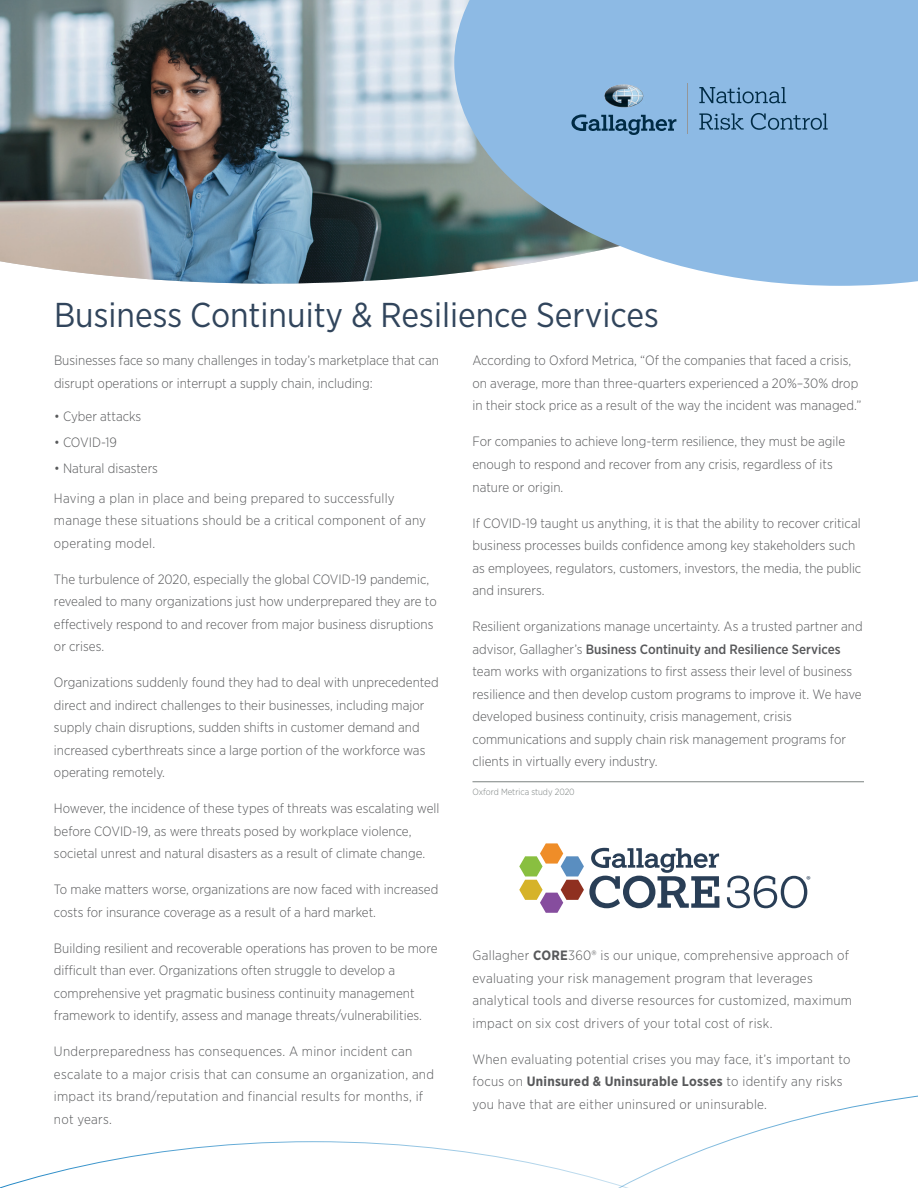
<style>
.page{position:relative;width:918px;height:1188px;background:#fff}
.page>*{position:absolute;margin:0;border:0;box-sizing:border-box;transform-origin:0 0}
.t1{font:34.5px "Gotham Narrow";color:#31455c}
.Body_Text{font:300 13.5px/22.5px "Gotham Narrow";color:#58595b}
.Body_Text-2{font:300 13.5px/22.5px "Gotham Narrow";letter-spacing:.02em;color:#58595b}
.Disclaimer{font:300 9px "Gotham Narrow";color:#7c8281}
.t2{font:500 7.8px "Gallagher Slab";color:#293e56}
.s1{font-weight:500}
.s2{font-weight:700}
</style>
<div class="page">
<img style="left:0;top:0;width:454px;height:284px">
<svg style="left:454px;top:0;width:464px;height:286px;fill:#8dbae4"></svg>
<svg style="left:0;top:1141px;width:399px;height:47px"></svg>
<svg style="left:399px;top:1095px;width:519px;height:93px"></svg>
<svg style="left:571px;top:114px;width:105px;height:21px"></svg>
<hr style="left:688px;top:84px;width:1px;height:50px;background:#949698">
<svg style="left:699px;top:87px;width:87px;height:16px"></svg>
<svg style="left:699px;top:113px;width:45px;height:17px"></svg>
<svg style="left:751px;top:113px;width:77px;height:17px"></svg>
<img style="left:604px;top:84px;width:39px;height:23px">
<hr style="left:472px;top:782px;width:392px;height:1px;background:#7c8281">
<svg style="left:727px;top:876px;width:80px;height:32px"></svg>
<svg style="left:519px;top:843px;width:200px;height:70px"></svg>
<p class="t1" style="left:54px;top:293px;width:606px">Business Continuity &amp; Resilience Services</p>
<p class="Body_Text" style="left:54px;top:349px;width:386px">Businesses face so many challenges in today’s marketplace that can disrupt operations or interrupt a supply chain, including:</p>
<p class="Body_Text" style="left:54px;top:405px;width:89px">• Cyber attacks</p>
<p class="Body_Text" style="left:54px;top:431px;width:64px">• COVID-19</p>
<p class="Body_Text" style="left:54px;top:457px;width:106px">• Natural disasters</p>
<p class="Body_Text-2" style="left:54px;top:486px;width:374px">Having a plan in place and being prepared to successfully manage these situations should be a critical component of any operating model.</p>
<p class="Body_Text" style="left:54px;top:567px;width:384px">The turbulence of 2020, especially the global COVID-19 pandemic, revealed to many organizations just how underprepared they are to effectively respond to and recover from major business disruptions or crises.</p>
<p class="Body_Text" style="left:54px;top:671px;width:386px">Organizations suddenly found they had to deal with unprecedented direct and indirect challenges to their businesses, including major supply chain disruptions, sudden shifts in customer demand and increased cyberthreats since a large portion of the workforce was operating remotely.</p>
<p class="Body_Text" style="left:54px;top:797px;width:387px">However, the incidence of these types of threats was escalating well before COVID-19, as were threats posed by workplace violence, societal unrest and natural disasters as a result of climate change.</p>
<p class="Body_Text" style="left:54px;top:878px;width:386px">To make matters worse, organizations are now faced with increased costs for insurance coverage as a result of a hard market.</p>
<p class="Body_Text" style="left:54px;top:936px;width:385px">Building resilient and recoverable operations has proven to be more difficult than ever. Organizations often struggle to develop a comprehensive yet pragmatic business continuity management framework to identify, assess and manage threats/vulnerabilities.</p>
<p class="Body_Text-2" style="left:54px;top:1040px;width:382px">Underpreparedness has consequences. A minor incident can escalate to a major crisis that can consume an organization, and impact its brand/reputation and financial results for months, if not years.</p>
<p class="Body_Text" style="left:472px;top:349px;width:390px">According to Oxford Metrica, “Of the companies that faced a crisis, on average, more than three-quarters experienced a 20%–30% drop in their stock price as a result of the way the incident was managed.”</p>
<p class="Body_Text" style="left:472px;top:430px;width:374px">For companies to achieve long-term resilience, they must be agile enough to respond and recover from any crisis, regardless of its nature or origin.</p>
<p class="Body_Text" style="left:472px;top:511px;width:390px">If COVID-19 taught us anything, it is that the ability to recover critical business processes builds confidence among key stakeholders such as employees, regulators, customers, investors, the media, the public and insurers.</p>
<p class="Body_Text" style="left:472px;top:615px;width:392px">Resilient organizations manage uncertainty. As a trusted partner and advisor, Gallagher’s <span class="s1">Business Continuity and Resilience Services </span>team works with organizations to first assess their level of business resilience and then develop custom programs to improve it. We have developed business continuity, crisis management, crisis communications and supply chain risk management programs for clients in virtually every industry.</p>
<p class="Disclaimer" style="left:472px;top:787px;width:104px">Oxford Metrica study 2020</p>
<p class="t2" style="left:807px;top:874px;width:6px">®</p>
<p class="Body_Text-2" style="left:472px;top:944px;width:381px">Gallagher <span class="s2">CORE</span>360® is our unique, comprehensive approach of evaluating your risk management program that leverages analytical tools and diverse resources for customized, maximum impact on six cost drivers of your total cost of risk.</p>
<p class="Body_Text-2" style="left:472px;top:1048px;width:380px">When evaluating potential crises you may face, it’s important to focus on <span class="s2">Uninsured &amp; Uninsurable Losses</span> to identify any risks you have that are either uninsured or uninsurable.</p>
</div>
